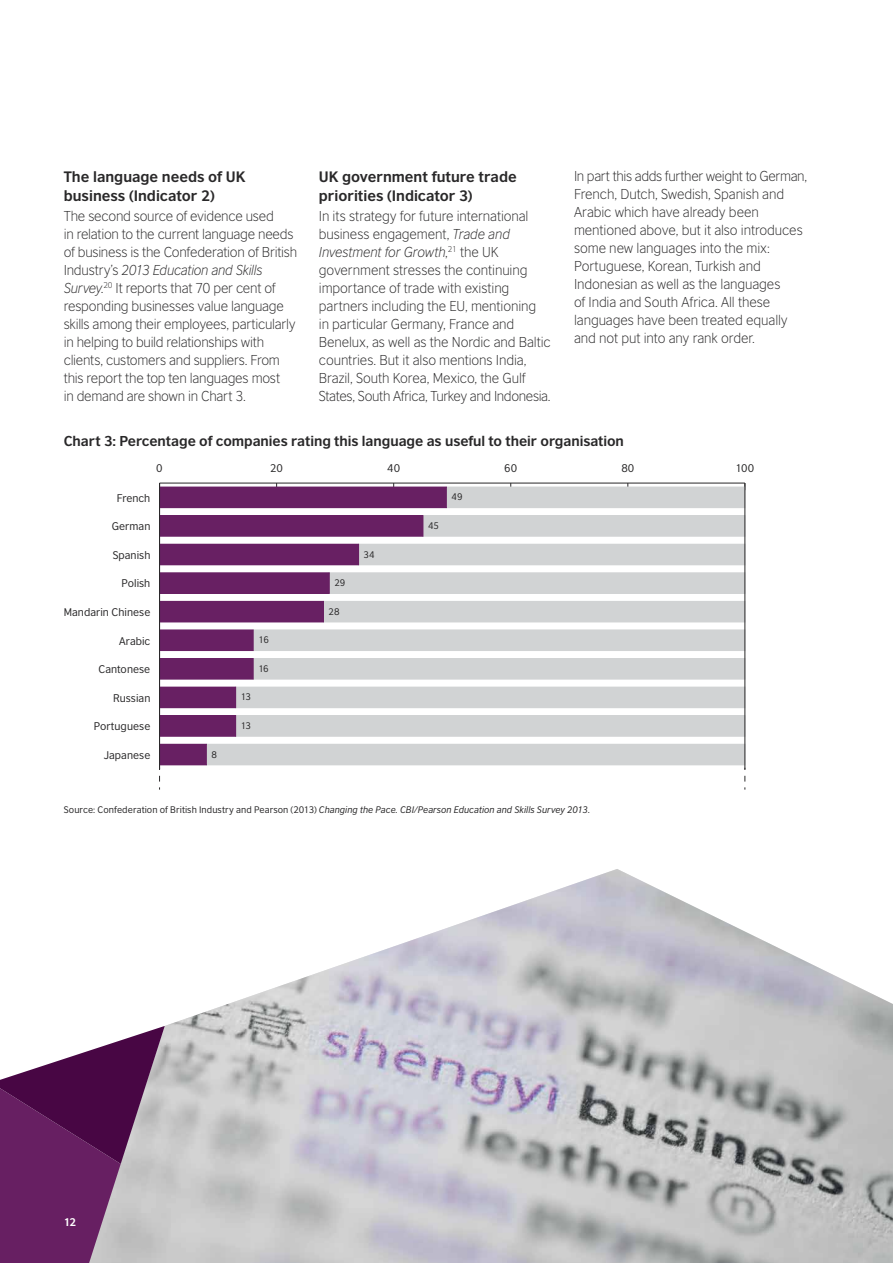
<style>
.page{position:relative;width:893px;height:1263px;background:#fff}
.page>*{position:absolute;margin:0;border:0;box-sizing:border-box;transform-origin:0 0}
.t1{font:700 14.25px/18.8px "British Council Sans";color:#292829}
.t2{font:300 13.5px/18px "British Council Sans";letter-spacing:-.015em;color:#292829}
.t3{font:700 13.5px "British Council Sans";letter-spacing:-.005em;color:#292829}
.t4{font:10.5px "British Council Sans";letter-spacing:.005em;color:#292829}
.t5{font:700 10.5px "British Council Sans";color:#fff}
.t6{font:italic 9px "British Council Sans";letter-spacing:.005em;color:#292829}
.t7{font:9px "British Council Sans";letter-spacing:-.02em;color:#292829}
.s1{font-style:italic}
.s2{font-style:normal}
</style>
<div class="page">
<hr style="left:160px;top:483px;width:585px;height:1px;background:#292829">
<div style="left:446px;top:487px;width:299px;height:21px;background:#d1d3d4"></div>
<div style="left:423px;top:516px;width:322px;height:20px;background:#d1d3d4"></div>
<div style="left:423px;top:515px;width:322px;height:22px;border:1px solid #d1d3d4"></div>
<div style="left:359px;top:544px;width:386px;height:21px;background:#d1d3d4"></div>
<div style="left:329px;top:573px;width:416px;height:20px;background:#d1d3d4"></div>
<div style="left:329px;top:572px;width:416px;height:22px;border:1px solid #d1d3d4"></div>
<div style="left:323px;top:601px;width:422px;height:21px;background:#d1d3d4"></div>
<div style="left:253px;top:630px;width:492px;height:20px;background:#d1d3d4"></div>
<div style="left:253px;top:630px;width:492px;height:21px;border:1px solid #d1d3d4"></div>
<div style="left:253px;top:658px;width:492px;height:21px;background:#d1d3d4"></div>
<div style="left:236px;top:687px;width:509px;height:21px;background:#d1d3d4"></div>
<div style="left:236px;top:716px;width:509px;height:20px;background:#d1d3d4"></div>
<div style="left:235px;top:715px;width:510px;height:22px;border:1px solid #d1d3d4"></div>
<div style="left:206px;top:744px;width:539px;height:21px;background:#d1d3d4"></div>
<div style="left:160px;top:487px;width:286px;height:21px;background:#682063"></div>
<div style="left:160px;top:516px;width:263px;height:20px;background:#682063"></div>
<div style="left:159px;top:515px;width:264px;height:22px;border:1px solid #682063"></div>
<div style="left:160px;top:544px;width:199px;height:21px;background:#682063"></div>
<div style="left:160px;top:573px;width:169px;height:20px;background:#682063"></div>
<div style="left:159px;top:572px;width:171px;height:22px;border:1px solid #682063"></div>
<div style="left:160px;top:601px;width:163px;height:21px;background:#682063"></div>
<div style="left:160px;top:630px;width:93px;height:20px;background:#682063"></div>
<div style="left:159px;top:630px;width:95px;height:21px;border:1px solid #682063"></div>
<div style="left:160px;top:658px;width:93px;height:21px;background:#682063"></div>
<div style="left:160px;top:687px;width:76px;height:21px;background:#682063"></div>
<div style="left:160px;top:716px;width:76px;height:20px;background:#682063"></div>
<div style="left:159px;top:715px;width:77px;height:22px;border:1px solid #682063"></div>
<div style="left:160px;top:744px;width:46px;height:21px;background:#682063"></div>
<hr style="left:159px;top:483px;width:1px;height:286px;background:#292829">
<hr style="left:744px;top:483px;width:1px;height:286px;background:#292829">
<img style="left:165px;top:869px;width:728px;height:394px">
<svg style="left:0;top:1026px;width:165px;height:237px;background:#845681"></svg>
<p class="t1" style="left:64px;top:167px;width:183px">The language needs of UK business (I ndicator 2)</p>
<p class="t2" style="left:64px;top:207px;width:235px">The second source of evidence used<br>in relation to the current language needs of business is the Confederation of British Industry’s <span class="s1">2013 Education and Skills Survey</span>.<sup>20</sup> It reports that 70 per cent of responding businesses value language skills among their employees, particularly in helping to build relationships with clients, customers and suppliers. From this report the top ten languages most<br>in demand are shown in Chart 3.</p>
<p class="t1" style="left:319px;top:167px;width:199px">UK government future trade priorities (I ndicator 3)</p>
<p class="t2" style="left:319px;top:207px;width:233px">In its strategy for future international business engagement, <span class="s1">Trade and Investment for Growth</span>,<sup>21</sup> the UK government stresses the continuing importance of trade with existing partners including the EU, mentioning<br>in particular Germany, France and Benelux, as well as the Nordic and Baltic countries. But it also mentions India, Brazil, South Korea, Mexico, the Gulf States, South Africa, Turkey and Indonesia.</p>
<p class="t2" style="left:574px;top:167px;width:235px">In part this adds further weight to German, French, Dutch, Swedish, Spanish and Arabic which have already been mentioned above, but it also introduces some new languages into the mix:<br>Portuguese, Korean, Turkish and Indonesian as well as the languages<br>of India and South Africa. All these languages have been treated equally and not put into any rank order.</p>
<p class="t3" style="left:64px;top:433px;width:562px">Chart 3: Percentage of companies rating this language as useful to their organisation</p>
<p class="t4" style="left:156px;top:462px;width:8px">0</p>
<p class="t4" style="left:270px;top:462px;width:14px">20</p>
<p class="t4" style="left:387px;top:462px;width:14px">40</p>
<p class="t4" style="left:504px;top:462px;width:14px">60</p>
<p class="t4" style="left:621px;top:462px;width:14px">80</p>
<p class="t4" style="left:735px;top:462px;width:20px">100</p>
<p class="t4" style="left:117px;top:492px;width:35px">French</p>
<p class="t7" style="left:452px;top:492px;width:12px">49</p>
<p class="t7" style="left:428px;top:520px;width:12px">45</p>
<p class="t7" style="left:364px;top:549px;width:13px">34</p>
<p class="t7" style="left:334px;top:577px;width:12px">29</p>
<p class="t7" style="left:329px;top:606px;width:12px">28</p>
<p class="t7" style="left:259px;top:635px;width:12px">16</p>
<p class="t7" style="left:258px;top:663px;width:12px">16</p>
<p class="t7" style="left:241px;top:692px;width:12px">13</p>
<p class="t7" style="left:241px;top:720px;width:12px">13</p>
<p class="t7" style="left:212px;top:749px;width:7px">8</p>
<p class="t4" style="left:112px;top:520px;width:40px">German</p>
<p class="t4" style="left:113px;top:549px;width:39px">Spanish</p>
<p class="t4" style="left:122px;top:577px;width:30px">Polish</p>
<p class="t4" style="left:64px;top:606px;width:88px">Mandarin Chinese</p>
<p class="t4" style="left:119px;top:634px;width:33px">Arabic</p>
<p class="t4" style="left:98px;top:663px;width:53px">Cantonese</p>
<p class="t4" style="left:113px;top:692px;width:39px">Russian</p>
<p class="t4" style="left:94px;top:720px;width:58px">Portuguese</p>
<p class="t4" style="left:104px;top:749px;width:48px">Japanese</p>
<p class="t6" style="left:64px;top:804px;width:527px"><span class="s2">Source: Confederation of British Industry and Pearson (2013)</span> Changing the Pace. CBI/Pearson Education and Skills Survey 2013<span class="s2">.</span></p>
<p class="t5" style="left:64px;top:1215px;width:14px">12</p>
</div>
